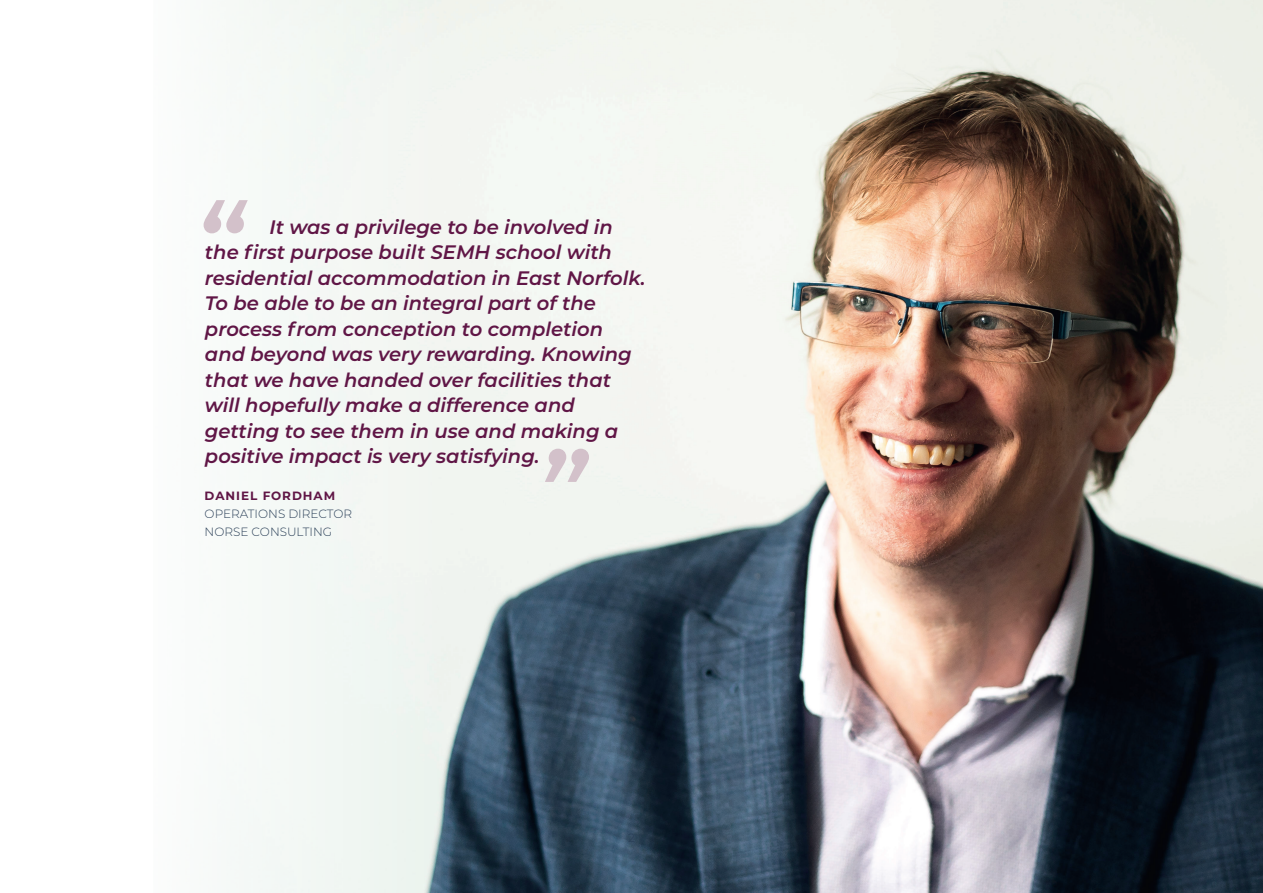
<style>
.page{position:relative;width:1263px;height:893px;background:#fff}
.page>*{position:absolute;margin:0;border:0;box-sizing:border-box;transform-origin:0 0}
.t1{font:italic 600 19.5px/25.5px "Montserrat";color:#601646}
.t2{font:300 12px/18px "Montserrat";color:#2b4058}
.t3{font:700 12px "Montserrat";letter-spacing:.08em;color:#601646}
</style>
<div class="page">
<img style="left:203px;top:0;width:1060px;height:893px">
<svg style="left:204px;top:200px;width:44px;height:33px"></svg>
<svg style="left:545px;top:449px;width:44px;height:33px"></svg>
<p class="t1" style="left:205px;top:213px;width:442px;text-indent:65px">It was a privilege to be involved in the first purpose built SEMH school with residential accommodation in East Norfolk.<br>To be able to be an integral part of the process from conception to completion and beyond was very rewarding. Knowing that we have handed over facilities that will hopefully make a difference and getting to see them in use and making a positive impact is very satisfying.</p>
<p class="t3" style="left:205px;top:487px;width:132px">DANIEL FORDHAM</p>
<p class="t2" style="left:205px;top:504px;width:149px">OPERATIONS DIRECTOR<br>NORSE CONSULTING</p>
</div>
